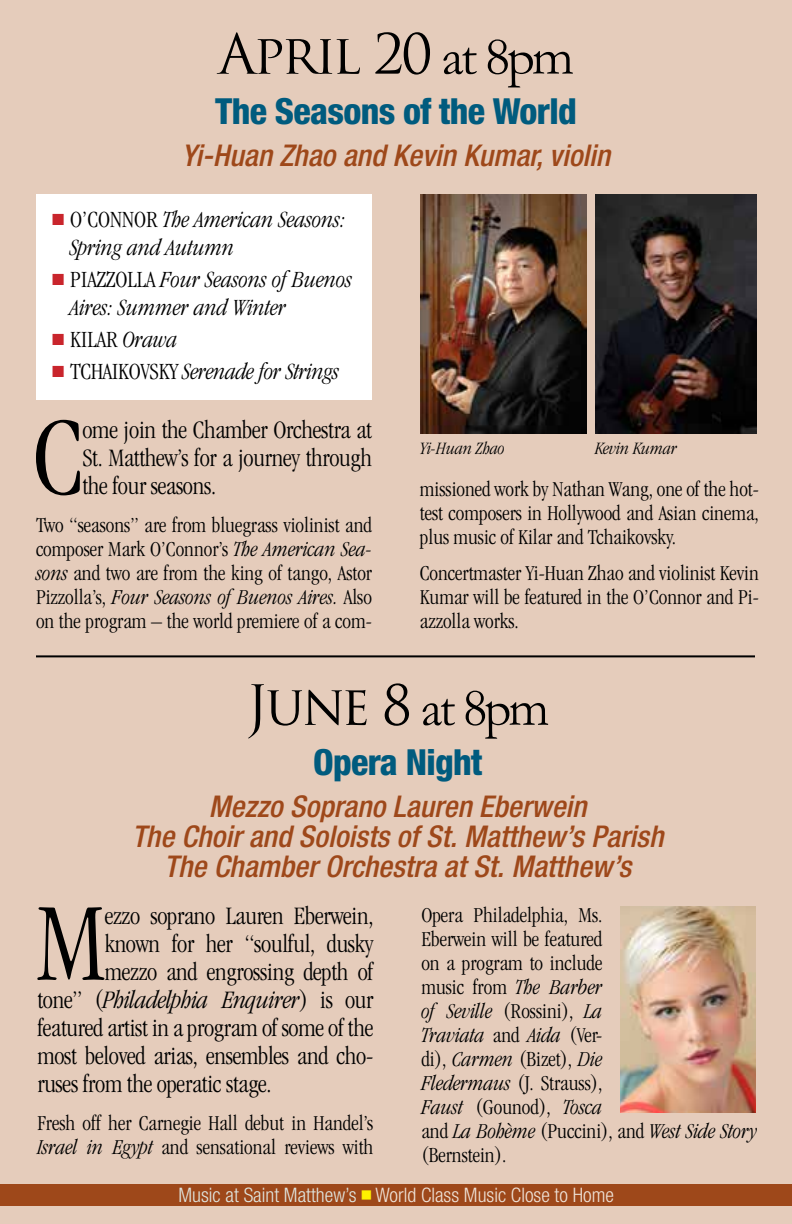
<style>
.page{position:relative;width:792px;height:1224px;background:#e5ccbb}
.page>*{position:absolute;margin:0;border:0;box-sizing:border-box;transform-origin:0 0}
.t1{font:300 condensed 114.8px "Garamond";color:#000}
.t2{font:54px "Trajan Pro";letter-spacing:-.05em;color:#000}
.t3{font:800 condensed 36px "Helvetica Neue LT Pro";letter-spacing:-.02em;color:#005b7e}
.t4{font:italic 500 condensed 30px/30px "Helvetica Neue LT Pro";color:#9e481a;text-align:center}
.t5{font:300 condensed 26px/28px "Garamond";letter-spacing:-.01em;color:#000;text-align:justify}
.t6{font:italic 300 condensed 26px "Garamond";letter-spacing:-.01em;color:#000}
.t7{font:italic 300 condensed 24px/28px "Garamond";color:#000}
.t8{font:300 condensed 24px "Garamond";color:#000}
.t9{font:300 condensed 22px/24px "Garamond";color:#000;text-align:justify}
.t10{font:300 condensed 20px "Helvetica Neue LT Pro";color:#efe2d7}
.t11{font:italic 300 condensed 18px "Garamond";color:#000}
.s1{font-family:"Garamond"}
.s2{color:#c9252c}
.s3{font-style:normal}
.s4{font-style:italic}
.s5{color:#e0e6e0}
</style>
<div class="page">
<div style="left:0;top:1184px;width:792px;height:22px;background:#9e481a"></div>
<div style="left:36px;top:194px;width:336px;height:206px;background:#fff"></div>
<img style="left:420px;top:194px;width:166px;height:239px">
<img style="left:595px;top:194px;width:161px;height:239px">
<hr style="left:36px;top:655px;width:719px;height:2px;background:#000">
<img style="left:620px;top:906px;width:136px;height:206px">
<h2 class="t2" style="left:218px;top:20px;width:357px">April 20 <span class="s1">at 8pm</span></h2>
<h3 class="t3" style="left:215px;top:89px;width:363px">The Seasons of the World</h3>
<h3 class="t4" style="left:182px;top:140px;width:430px">Yi-Huan Zhao and Kevin Kumar, violin</h3>
<p class="t7" style="left:70px;top:206px;width:277px;text-indent:-18px"><span class="s2">■</span> <span class="s3">O’CONNOR</span> The American Seasons:<br>Spring and Autumn</p>
<p class="t7" style="left:70px;top:266px;width:283px;text-indent:-18px"><span class="s2">■</span> <span class="s3">PIAZZOLLA</span> Four Seasons of Buenos<br>Aires: Summer and Winter</p>
<p class="t8" style="left:52px;top:327px;width:127px"><span class="s2">■</span> KILAR <span class="s4">Orawa</span></p>
<p class="t7" style="left:52px;top:358px;width:289px"><span class="s2">■</span> <span class="s3">TCHAIKOVSKY</span> Serenade for Strings</p>
<h1 class="t1" style="left:33px;top:395px;width:53px">C</h1>
<p class="t5" style="left:82px;top:415px;width:291px">ome join the Chamber Orchestra at St. Matthew’s for a journey through the four seasons.</p>
<p class="t9" style="left:36px;top:513px;width:338px">Two “seasons” are from bluegrass violinist and composer Mark O’Connor’s <span class="s4">The American Sea&shy;sons</span> and two are from the king of tango, Astor Pizzolla’s, <span class="s4">Four Seasons of Buenos Aires.</span> Also on the program – the world premiere of a com-</p>
<p class="t11" style="left:420px;top:439px;width:86px">Yi-Huan Zhao</p>
<p class="t11" style="left:595px;top:439px;width:83px">Kevin Kumar</p>
<p class="t9" style="left:420px;top:477px;width:341px">missioned work by Nathan Wang, one of the hot&shy;test composers in Hollywood and Asian cinema, plus music of Kilar and Tchaikovsky.</p>
<p class="t9" style="left:420px;top:561px;width:341px">Concertmaster Yi-Huan Zhao and violinist Kevin Kumar will be featured in the O’Connor and Pi&shy;azzolla works.</p>
<h2 class="t2" style="left:247px;top:671px;width:304px">June 8 <span class="s1">at 8pm</span></h2>
<h3 class="t3" style="left:313px;top:740px;width:171px">Opera Night</h3>
<h3 class="t4" style="left:132px;top:792px;width:533px">Mezzo Soprano Lauren Eberwein<br>The Choir and Soloists of St. Matthew’s Parish<br>The Chamber Orchestra at St. Matthew’s</h3>
<h1 class="t1" style="left:36px;top:881px;width:72px">M</h1>
<p class="t5" style="left:105px;top:901px;width:270px">ezzo soprano Lauren Eberwein,</p>
<p class="t5" style="left:105px;top:929px;width:270px">known for her “soulful, dusky</p>
<p class="t5" style="left:105px;top:957px;width:270px">mezzo and engrossing depth of</p>
<p class="t6" style="left:37px;top:986px;width:338px"><span class="s3">tone” (</span>Philadelphia Enquirer<span class="s3">) is our</span></p>
<p class="t5" style="left:37px;top:1013px;width:337px">featured artist in a program of some of the</p>
<p class="t5" style="left:37px;top:1041px;width:337px">most beloved arias, ensembles and cho-</p>
<p class="t5" style="left:37px;top:1069px;width:236px">ruses from the operatic stage.</p>
<p class="t9" style="left:37px;top:1111px;width:338px">Fresh off her Carnegie Hall debut in Handel’s<br><span class="s4">Israel in Egypt</span> and sensational reviews with</p>
<p class="t9" style="left:421px;top:903px;width:338px;text-align:left">Opera Philadelphia, Ms.<br>Eberwein will be featured<br>on a program to include<br>music from <span class="s4">The Barber<br>of Seville</span> (Rossini), <span class="s4">La<br>Traviata</span> and <span class="s4">Aida</span> (Ver-<br>di), <span class="s4">Carmen</span> (Bizet), <span class="s4">Die<br>Fledermaus</span> (J. Strauss),<br><span class="s4">Faust</span> (Gounod), <span class="s4">Tosca<br></span>and <span class="s4">La Bohème</span> (Puccini), and <span class="s4">West Side Story </span>(Bernstein).</p>
<p class="t10" style="left:178px;top:1184px;width:437px"><span class="s5">Music at Saint Matthew’s</span> <sup>■</sup> World Class Music Close to Home</p>
</div>
